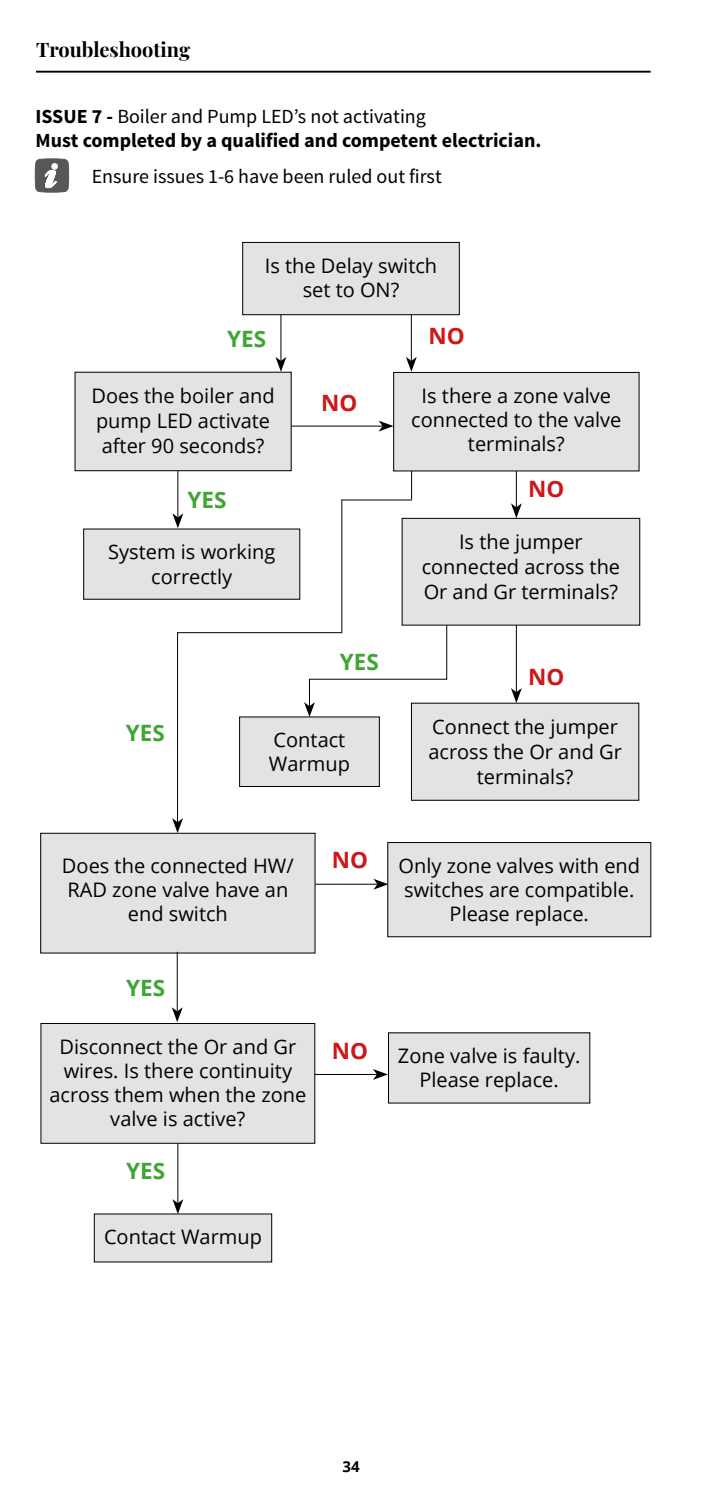
<style>
.page{position:relative;width:702px;height:1489px;background:#fff}
.page>*{position:absolute;margin:0;border:0;box-sizing:border-box;transform-origin:0 0}
.t1{font:700 22.5px "Open Sans";color:#3fa535}
.t2{font:700 22.5px "Open Sans";color:#cd1719}
.t3{font:20px/24px "Open Sans";color:#000;text-align:center}
.t4{font:700 20px/24px "Source Sans Pro";color:#000}
.t5{font:20px "Source Sans Pro";color:#000}
.t6{font:700 20px "Playfair Display";color:#000}
.t7{font:700 15px "Open Sans";color:#000}
.s1{font-weight:400}
</style>
<div class="page">
<hr style="left:36px;top:71px;width:614px;height:2px;background:#000">
<div style="left:243px;top:242px;width:216px;height:73px;background:#e3e3e3"></div>
<div style="left:242px;top:242px;width:217px;height:73px;border:1px solid #000"></div>
<div style="left:75px;top:372px;width:216px;height:98px;background:#e3e3e3"></div>
<div style="left:75px;top:372px;width:216px;height:99px;border:1px solid #000"></div>
<div style="left:84px;top:529px;width:216px;height:70px;background:#e3e3e3"></div>
<div style="left:239px;top:717px;width:140px;height:69px;background:#e3e3e3"></div>
<div style="left:402px;top:518px;width:237px;height:107px;background:#e3e3e3"></div>
<div style="left:402px;top:518px;width:237px;height:107px;border:1px solid #000"></div>
<div style="left:411px;top:703px;width:227px;height:97px;background:#e3e3e3"></div>
<div style="left:393px;top:372px;width:246px;height:99px;background:#e3e3e3"></div>
<div style="left:393px;top:372px;width:246px;height:99px;border:1px solid #000"></div>
<hr style="left:291px;top:425px;width:91px;height:1px;background:#000">
<svg style="left:378px;top:420px;width:15px;height:11px"></svg>
<hr style="left:411px;top:314px;width:1px;height:47px;background:#000">
<svg style="left:406px;top:357px;width:11px;height:15px"></svg>
<hr style="left:516px;top:471px;width:1px;height:36px;background:#000">
<svg style="left:511px;top:503px;width:11px;height:15px"></svg>
<hr style="left:516px;top:625px;width:1px;height:67px;background:#000">
<svg style="left:511px;top:688px;width:11px;height:15px"></svg>
<svg style="left:304px;top:679px;width:11px;height:38px"></svg>
<hr style="left:309px;top:678px;width:138px;height:1px;background:#000">
<svg style="left:411px;top:471px;width:1px;height:28px"></svg>
<hr style="left:341px;top:499px;width:71px;height:1px;background:#000">
<hr style="left:177px;top:632px;width:165px;height:1px;background:#000">
<hr style="left:177px;top:632px;width:1px;height:190px;background:#000">
<svg style="left:172px;top:818px;width:11px;height:15px"></svg>
<hr style="left:341px;top:499px;width:1px;height:133px;background:#000">
<hr style="left:446px;top:625px;width:1px;height:54px;background:#000">
<hr style="left:280px;top:314px;width:1px;height:47px;background:#000">
<svg style="left:275px;top:357px;width:11px;height:15px"></svg>
<hr style="left:177px;top:471px;width:1px;height:46px;background:#000">
<svg style="left:172px;top:513px;width:11px;height:15px"></svg>
<div style="left:388px;top:842px;width:262px;height:94px;background:#e3e3e3"></div>
<div style="left:387px;top:842px;width:264px;height:94px;border:1px solid #000"></div>
<div style="left:388px;top:1032px;width:201px;height:70px;background:#e3e3e3"></div>
<div style="left:41px;top:833px;width:274px;height:120px;background:#e3e3e3"></div>
<div style="left:41px;top:833px;width:274px;height:120px;border:1px solid #000"></div>
<div style="left:41px;top:1023px;width:274px;height:120px;background:#e3e3e3"></div>
<div style="left:41px;top:1023px;width:274px;height:120px;border:1px solid #000"></div>
<div style="left:94px;top:1213px;width:178px;height:48px;background:#e3e3e3"></div>
<hr style="left:177px;top:951px;width:1px;height:60px;background:#000">
<svg style="left:172px;top:1007px;width:11px;height:15px"></svg>
<hr style="left:177px;top:1143px;width:1px;height:60px;background:#000">
<svg style="left:172px;top:1198px;width:11px;height:15px"></svg>
<hr style="left:315px;top:883px;width:62px;height:1px;background:#000">
<svg style="left:373px;top:878px;width:15px;height:11px"></svg>
<hr style="left:314px;top:1073px;width:63px;height:1px;background:#000">
<svg style="left:373px;top:1069px;width:15px;height:10px"></svg>
<svg style="left:35px;top:158px;width:34px;height:34px"></svg>
<p class="t6" style="left:36px;top:34px;width:155px">Troubleshooting</p>
<p class="t4" style="left:35px;top:105px;width:507px">ISSUE 7 - <span class="s1">Boiler and Pump LED’s not activating<br></span>Must completed by a qualified and competent electrician.</p>
<p class="t5" style="left:92px;top:164px;width:351px">Ensure issues 1-6 have been ruled out first</p>
<p class="t3" style="left:265px;top:253px;width:174px">Is the Delay switch set to ON?</p>
<p class="t1" style="left:227px;top:323px;width:41px">YES</p>
<p class="t3" style="left:91px;top:382px;width:185px;line-height:25px;text-align:left">Does the boiler and pump LED activate after 90 seconds?</p>
<p class="t1" style="left:187px;top:484px;width:41px">YES</p>
<p class="t3" style="left:108px;top:539px;width:169px;line-height:25px">System is working correctly</p>
<p class="t2" style="left:321px;top:387px;width:38px">NO</p>
<p class="t1" style="left:340px;top:645px;width:41px">YES</p>
<p class="t1" style="left:126px;top:717px;width:41px">YES</p>
<p class="t3" style="left:269px;top:727px;width:82px;text-align:left">Contact<br>Warmup</p>
<p class="t2" style="left:428px;top:320px;width:38px">NO</p>
<p class="t3" style="left:411px;top:383px;width:212px">Is there a zone valve connected to the valve terminals?</p>
<p class="t2" style="left:528px;top:473px;width:38px">NO</p>
<p class="t3" style="left:421px;top:528px;width:200px;line-height:25px">Is the jumper connected across the<br>Or and Gr terminals?</p>
<p class="t2" style="left:528px;top:661px;width:38px">NO</p>
<p class="t3" style="left:428px;top:713px;width:195px;line-height:25px">Connect the jumper across the Or and Gr terminals?</p>
<p class="t3" style="left:62px;top:852px;width:233px">Does the connected HW/<br>RAD zone valve have an end switch</p>
<p class="t1" style="left:126px;top:971px;width:41px">YES</p>
<p class="t3" style="left:49px;top:1034px;width:258px">Disconnect the Or and Gr wires. Is there continuity across them when the zone valve is active?</p>
<p class="t1" style="left:126px;top:1154px;width:41px">YES</p>
<p class="t3" style="left:104px;top:1224px;width:159px">Contact Warmup</p>
<p class="t2" style="left:332px;top:844px;width:38px">NO</p>
<p class="t2" style="left:332px;top:1034px;width:38px">NO</p>
<p class="t3" style="left:398px;top:853px;width:243px">Only zone valves with end switches are compatible.<br>Please replace.</p>
<p class="t3" style="left:398px;top:1043px;width:181px">Zone valve is faulty.<br>Please replace.</p>
<p class="t7" style="left:342px;top:1455px;width:19px">34</p>
</div>
